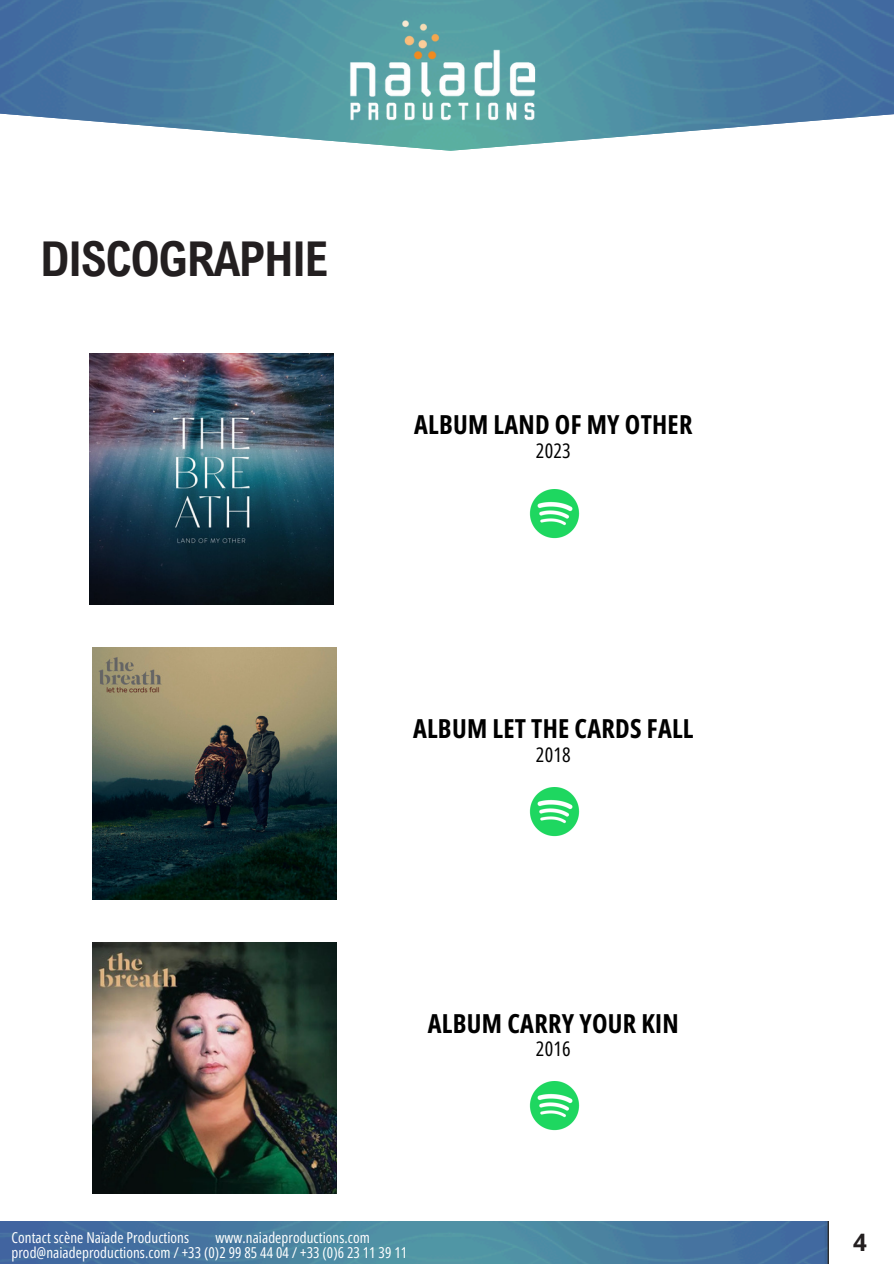
<style>
.page{position:relative;width:894px;height:1264px;background:#fff}
.page>*{position:absolute;margin:0;border:0;box-sizing:border-box;transform-origin:0 0}
.t1{font:700 48px "Arial Nova Cond";letter-spacing:-.03em;color:#231f20}
.t2{font:700 26.25px "Open Sans Condensed";letter-spacing:.01em;color:#000}
.t3{font:700 24px "Open Sans";color:#231f20}
.t4{font:20.1px "Open Sans Condensed";letter-spacing:.01em;color:#000}
.t5{font:15px "Open Sans Condensed";letter-spacing:.005em;color:#fff}
</style>
<div class="page">
<img style="left:92px;top:648px;width:244px;height:251px">
<img style="left:92px;top:942px;width:244px;height:251px">
<img style="left:0;top:0;width:893px;height:140px">
<img style="left:313px;top:0;width:274px;height:151px">
<img style="left:89px;top:353px;width:245px;height:251px">
<img style="left:0;top:1221px;width:827px;height:42px">
<img style="left:529px;top:787px;width:51px;height:50px">
<img style="left:529px;top:1081px;width:51px;height:50px">
<img style="left:529px;top:489px;width:51px;height:50px">
<p class="t1" style="left:40px;top:228px;width:290px">DISCOGRAPHIE</p>
<p class="t2" style="left:414px;top:406px;width:280px">ALBUM LAND OF MY OTHER</p>
<p class="t4" style="left:535px;top:436px;width:36px">2023</p>
<p class="t2" style="left:413px;top:710px;width:282px">ALBUM LET THE CARDS FALL</p>
<p class="t4" style="left:535px;top:740px;width:36px">2018</p>
<h2 class="t2" style="left:428px;top:1004px;width:252px">ALBUM CARRY YOUR KIN</h2>
<h2 class="t4" style="left:535px;top:1034px;width:36px">2016</h2>
<h1 class="t5" style="left:11px;top:1226px;width:179px">Contact scène Naïade Productions</h1>
<p class="t5" style="left:215px;top:1226px;width:156px">www.naiadeproductions.com</p>
<h2 class="t5" style="left:11px;top:1241px;width:397px">prod@naiadeproductions.com / +33 (0)2 99 85 44 04 / +33 (0)6 23 11 39 11</h2>
<p class="t3" style="left:852px;top:1225px;width:15px">4</p>
</div>
